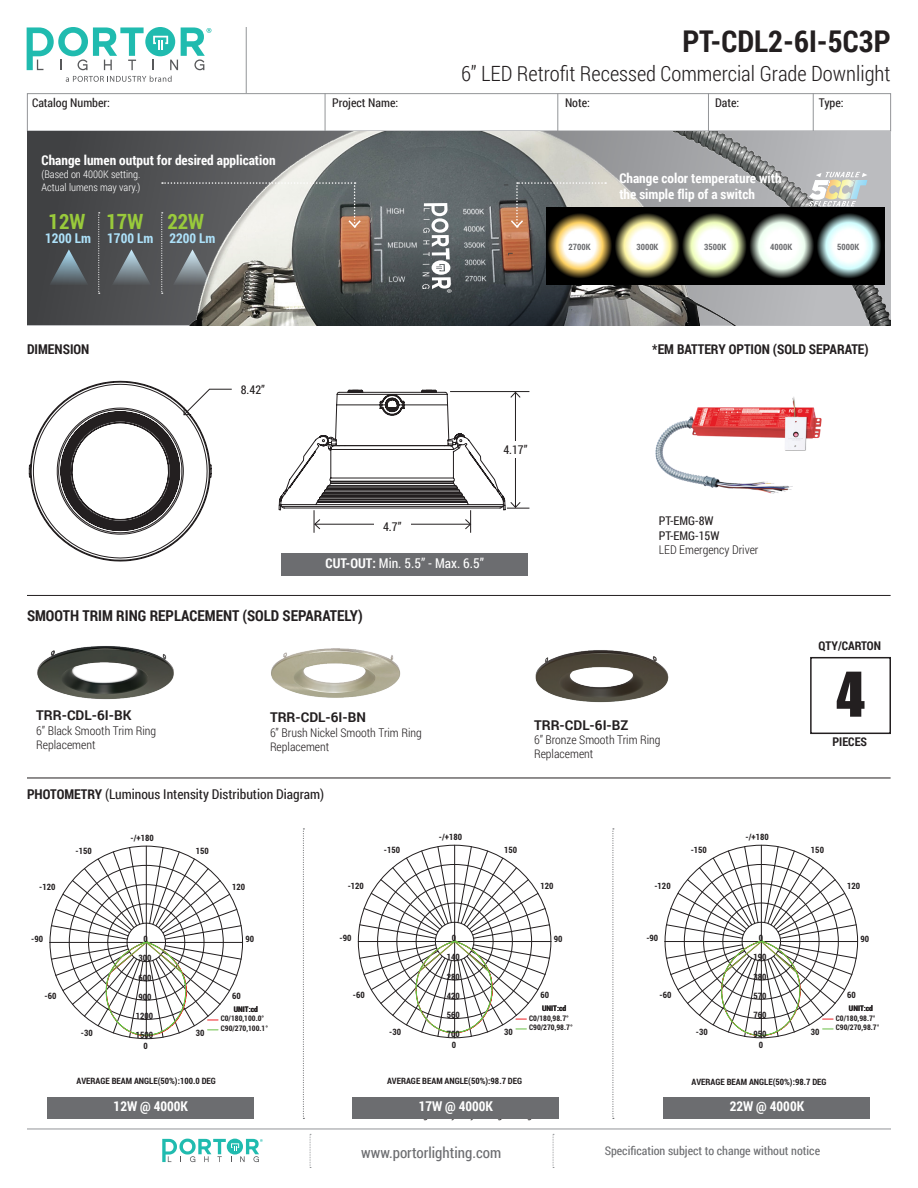
<style>
.page{position:relative;width:918px;height:1188px;background:#fff}
.page>*{position:absolute;margin:0;border:0;box-sizing:border-box;transform-origin:0 0}
.t1{font:57px "Impact";color:#231f20}
.t2{font:700 30px "Roboto Condensed";color:#231f20}
.t3{font:300 21px "Roboto Condensed";color:#231f20}
.t4{font:700 21px "Roboto Condensed";color:#99ca3b}
.t5{font:700 15px "Roboto Condensed";color:#231f20}
.t6{font:15px "Roboto Condensed";color:#6c6d70}
.t7{font:700 13.5px/16.2px "Roboto Condensed";color:#fff}
.t8{font:13.5px "Roboto Condensed";color:#231f20}
.t9{font:700 13.5px "Roboto Condensed";color:#231f20}
.t10{font:700 13.5px "Roboto";color:#231f20}
.t11{font:13.5px "Roboto Condensed";color:#fff}
.t12{font:700 13.5px "Roboto Condensed";color:#ade1f9}
.t13{font:300 12px/14.4px "Roboto Condensed";color:#231f20}
.t14{font:12px "Roboto Condensed";color:#231f20}
.t15{font:12px "Roboto Condensed";color:#6c6d70}
.t16{font:700 12px "Roboto Condensed";color:#231f20}
.t17{font:300 10.5px "Roboto Condensed";color:#fff}
.t18{font:700 10.05px "Roboto Condensed";color:#231f20}
.t19{font:700 8.85px/19.2px "Roboto Condensed";color:#231f20;text-align:center}
.t20{font:700 8.7px "Roboto Condensed";color:#6c6d70}
.t21{font:700 7.65px/9.9px "Roboto Condensed";color:#231f20}
.s1{font-weight:700}
</style>
<div class="page">
<svg style="left:162px;top:1139px;width:101px;height:23px"></svg>
<svg style="left:310px;top:1134px;width:1px;height:34px"></svg>
<svg style="left:553px;top:1134px;width:1px;height:34px"></svg>
<hr style="left:27px;top:1129px;width:864px;height:1px;background:#939598">
<div style="left:27px;top:93px;width:864px;height:38px;border:1px solid #939598"></div>
<hr style="left:813px;top:93px;width:1px;height:38px;background:#939598">
<hr style="left:708px;top:93px;width:1px;height:38px;background:#939598">
<hr style="left:325px;top:93px;width:1px;height:38px;background:#939598">
<hr style="left:557px;top:93px;width:1px;height:38px;background:#939598">
<div style="left:145px;top:27px;width:30px;height:29px;background:#20bbaf;border-radius:50%"></div>
<svg style="left:152px;top:27px;width:59px;height:43px"></svg>
<svg style="left:27px;top:27px;width:117px;height:43px"></svg>
<svg style="left:66px;top:76px;width:106px;height:6px"></svg>
<hr style="left:246px;top:27px;width:1px;height:66px;background:#939598">
<svg style="left:50px;top:846px;width:193px;height:193px"></svg>
<svg style="left:358px;top:845px;width:193px;height:193px"></svg>
<svg style="left:665px;top:845px;width:193px;height:193px"></svg>
<svg style="left:278px;top:389px;width:251px;height:144px"></svg>
<div style="left:497px;top:441px;width:37px;height:16px;background:#fff"></div>
<div style="left:374px;top:518px;width:36px;height:15px;background:#fff"></div>
<div style="left:27px;top:131px;width:864px;height:194px;background:#434446"></div>
<img style="left:116px;top:131px;width:775px;height:194px">
<svg style="left:112px;top:249px;width:39px;height:36px"></svg>
<svg style="left:51px;top:249px;width:37px;height:36px"></svg>
<svg style="left:98px;top:212px;width:2px;height:82px"></svg>
<svg style="left:161px;top:182px;width:201px;height:112px;background:#888582"></svg>
<svg style="left:422px;top:203px;width:30px;height:90px;background:#8e9395"></svg>
<svg style="left:504px;top:182px;width:102px;height:47px;background:#928b85"></svg>
<svg style="left:809px;top:172px;width:58px;height:34px;background:#cfd2cb"></svg>
<img style="left:547px;top:207px;width:338px;height:77px">
<div style="left:48px;top:1097px;width:206px;height:22px;background:#6c6d70"></div>
<div style="left:353px;top:1097px;width:206px;height:22px;background:#6c6d70"></div>
<div style="left:664px;top:1097px;width:206px;height:22px;background:#6c6d70"></div>
<svg style="left:303px;top:828px;width:1px;height:291px"></svg>
<svg style="left:612px;top:828px;width:2px;height:291px"></svg>
<hr style="left:27px;top:778px;width:864px;height:1px;background:#231f20">
<hr style="left:27px;top:595px;width:864px;height:1px;background:#231f20">
<div style="left:281px;top:553px;width:247px;height:22px;background:#6c6d70"></div>
<div style="left:241px;top:381px;width:43px;height:18px;background:#fff"></div>
<svg style="left:29px;top:381px;width:203px;height:181px"></svg>
<img style="left:655px;top:397px;width:167px;height:97px">
<div style="left:810px;top:657px;width:81px;height:77px;border:2px solid #231f20"></div>
<img style="left:37px;top:646px;width:137px;height:54px">
<img style="left:271px;top:648px;width:130px;height:50px">
<img style="left:535px;top:650px;width:134px;height:53px">
<p class="t2" style="left:682px;top:20px;width:210px">PT-CDL2-6I-5C3P</p>
<p class="t3" style="left:461px;top:59px;width:431px">6” LED Retrofit Recessed Commercial Grade Downlight</p>
<p class="t14" style="left:32px;top:95px;width:80px">Catalog Number:</p>
<p class="t14" style="left:332px;top:95px;width:68px">Project Name:</p>
<p class="t14" style="left:565px;top:95px;width:27px">Note:</p>
<p class="t14" style="left:715px;top:95px;width:26px">Date:</p>
<p class="t14" style="left:819px;top:95px;width:26px">Type:</p>
<p class="t7" style="left:42px;top:152px;width:236px">Change lumen output for desired application</p>
<p class="t17" style="left:42px;top:167px;width:100px">(Based on 4000K setting.</p>
<p class="t17" style="left:42px;top:180px;width:100px">Actual lumens may vary.)</p>
<p class="t4" style="left:49px;top:207px;width:38px">12W</p>
<p class="t4" style="left:107px;top:207px;width:38px">17W</p>
<p class="t4" style="left:167px;top:207px;width:38px">22W</p>
<p class="t12" style="left:169px;top:229px;width:48px">2200 Lm</p>
<p class="t12" style="left:45px;top:229px;width:48px">1200 Lm</p>
<p class="t12" style="left:107px;top:229px;width:48px">1700 Lm</p>
<p class="t7" style="left:619px;top:170px;width:164px">Change color temperature with the simple flip of a switch</p>
<p class="t20" style="left:569px;top:241px;width:24px">2700K</p>
<p class="t20" style="left:636px;top:241px;width:24px">3000K</p>
<p class="t20" style="left:704px;top:241px;width:24px">3500K</p>
<p class="t20" style="left:770px;top:241px;width:24px">4000K</p>
<p class="t20" style="left:837px;top:241px;width:24px">5000K</p>
<p class="t9" style="left:27px;top:340px;width:64px">DIMENSION</p>
<p class="t14" style="left:241px;top:381px;width:26px">8.42”</p>
<p class="t14" style="left:503px;top:441px;width:26px">4.17”</p>
<p class="t9" style="left:652px;top:340px;width:218px">*EM BATTERY OPTION (SOLD SEPARATE)</p>
<p class="t14" style="left:383px;top:518px;width:20px">4.7”</p>
<p class="t11" style="left:326px;top:554px;width:160px"><span class="s1">CUT-OUT:</span> Min. 5.5” - Max. 6.5”</p>
<p class="t14" style="left:659px;top:513px;width:56px">PT-EMG-8W</p>
<p class="t14" style="left:659px;top:527px;width:62px">PT-EMG-15W</p>
<p class="t13" style="left:659px;top:542px;width:101px">LED Emergency Driver</p>
<p class="t5" style="left:27px;top:605px;width:337px">SMOOTH TRIM RING REPLACEMENT (SOLD SEPARATELY)</p>
<p class="t16" style="left:819px;top:637px;width:64px">QTY/CARTON</p>
<p class="t10" style="left:36px;top:706px;width:97px">TRR-CDL-6I-BK</p>
<p class="t13" style="left:36px;top:723px;width:122px">6” Black Smooth Trim Ring<br>Replacement</p>
<p class="t10" style="left:270px;top:708px;width:98px">TRR-CDL-6I-BN</p>
<p class="t13" style="left:270px;top:725px;width:153px">6” Brush Nickel Smooth Trim Ring<br>Replacement</p>
<p class="t10" style="left:534px;top:715px;width:96px">TRR-CDL-6I-BZ</p>
<p class="t13" style="left:534px;top:732px;width:128px">6” Bronze Smooth Trim Ring<br>Replacement</p>
<p class="t1" style="left:836px;top:650px;width:30px">4</p>
<p class="t16" style="left:833px;top:734px;width:36px">PIECES</p>
<p class="t8" style="left:27px;top:785px;width:299px"><span class="s1">PHOTOMETRY</span> (Luminous Intensity Distribution Diagram)</p>
<p class="t19" style="left:131px;top:828px;width:25px">-/+180</p>
<p class="t19" style="left:439px;top:827px;width:25px">-/+180</p>
<p class="t19" style="left:746px;top:827px;width:25px">-/+180</p>
<p class="t19" style="left:76px;top:841px;width:18px">-150</p>
<p class="t19" style="left:196px;top:841px;width:15px">150</p>
<p class="t19" style="left:384px;top:840px;width:18px">-150</p>
<p class="t19" style="left:504px;top:840px;width:15px">150</p>
<p class="t19" style="left:691px;top:840px;width:18px">-150</p>
<p class="t19" style="left:811px;top:840px;width:15px">150</p>
<p class="t19" style="left:39px;top:877px;width:18px">-120</p>
<p class="t19" style="left:232px;top:877px;width:15px">120</p>
<p class="t19" style="left:348px;top:876px;width:18px">-120</p>
<p class="t19" style="left:540px;top:876px;width:15px">120</p>
<p class="t19" style="left:654px;top:876px;width:18px">-120</p>
<p class="t19" style="left:847px;top:876px;width:15px">120</p>
<p class="t19" style="left:31px;top:929px;width:13px">-90</p>
<p class="t19" style="left:45px;top:986px;width:13px">-60</p>
<p class="t19" style="left:81px;top:1022px;width:13px">-30</p>
<p class="t19" style="left:136px;top:929px;width:19px">0<br>300<br>600<br>900<br>1200<br>1500</p>
<p class="t19" style="left:245px;top:929px;width:10px">90</p>
<p class="t19" style="left:196px;top:1022px;width:10px">30</p>
<p class="t19" style="left:232px;top:986px;width:10px">60</p>
<p class="t21" style="left:221px;top:1004px;width:49px;text-align:center">UNIT:cd<br>C0/180,100.0°<br>C90/270,100.1°</p>
<p class="t19" style="left:340px;top:928px;width:13px">-90</p>
<p class="t19" style="left:353px;top:985px;width:13px">-60</p>
<p class="t19" style="left:389px;top:1022px;width:13px">-30</p>
<p class="t19" style="left:447px;top:928px;width:15px">0<br>140<br>280<br>420<br>560<br>700</p>
<p class="t19" style="left:554px;top:928px;width:10px">90</p>
<p class="t19" style="left:504px;top:1022px;width:10px">30</p>
<p class="t19" style="left:540px;top:985px;width:10px">60</p>
<p class="t21" style="left:529px;top:1003px;width:45px;text-indent:13px">UNIT:cd<br>C0/180,98.7°<br>C90/270,98.7°</p>
<p class="t19" style="left:646px;top:928px;width:13px">-90</p>
<p class="t19" style="left:660px;top:985px;width:13px">-60</p>
<p class="t19" style="left:696px;top:1022px;width:13px">-30</p>
<p class="t19" style="left:753px;top:928px;width:15px">0<br>190<br>380<br>570<br>760<br>950</p>
<p class="t19" style="left:861px;top:928px;width:10px">90</p>
<p class="t19" style="left:811px;top:1022px;width:10px">30</p>
<p class="t19" style="left:847px;top:985px;width:10px">60</p>
<p class="t21" style="left:836px;top:1003px;width:45px;text-indent:13px">UNIT:cd<br>C0/180,98.7°<br>C90/270,98.7°</p>
<p class="t19" style="left:144px;top:1036px;width:6px">0</p>
<p class="t19" style="left:452px;top:1035px;width:6px">0</p>
<p class="t19" style="left:759px;top:1035px;width:6px">0</p>
<p class="t19" style="left:76px;top:1070px;width:141px">AVERAGE BEAM ANGLE(50%):100.0 DEG</p>
<p class="t19" style="left:387px;top:1071px;width:137px">AVERAGE BEAM ANGLE(50%):98.7 DEG</p>
<p class="t18" style="left:393px;top:1078px;width:16px">150</p>
<p class="t18" style="left:494px;top:1078px;width:19px">18.0</p>
<p class="t19" style="left:691px;top:1072px;width:137px">AVERAGE BEAM ANGLE(50%):98.7 DEG</p>
<p class="t18" style="left:698px;top:1078px;width:19px">66.0</p>
<p class="t18" style="left:802px;top:1078px;width:19px">8.30</p>
<p class="t7" style="left:114px;top:1098px;width:76px">12W @ 4000K</p>
<p class="t7" style="left:419px;top:1098px;width:76px">17W @ 4000K</p>
<p class="t7" style="left:730px;top:1098px;width:76px">22W @ 4000K</p>
<p class="t6" style="left:361px;top:1142px;width:142px">www.portorlighting.com</p>
<p class="t15" style="left:605px;top:1142px;width:217px">Specification subject to change without notice</p>
</div>
